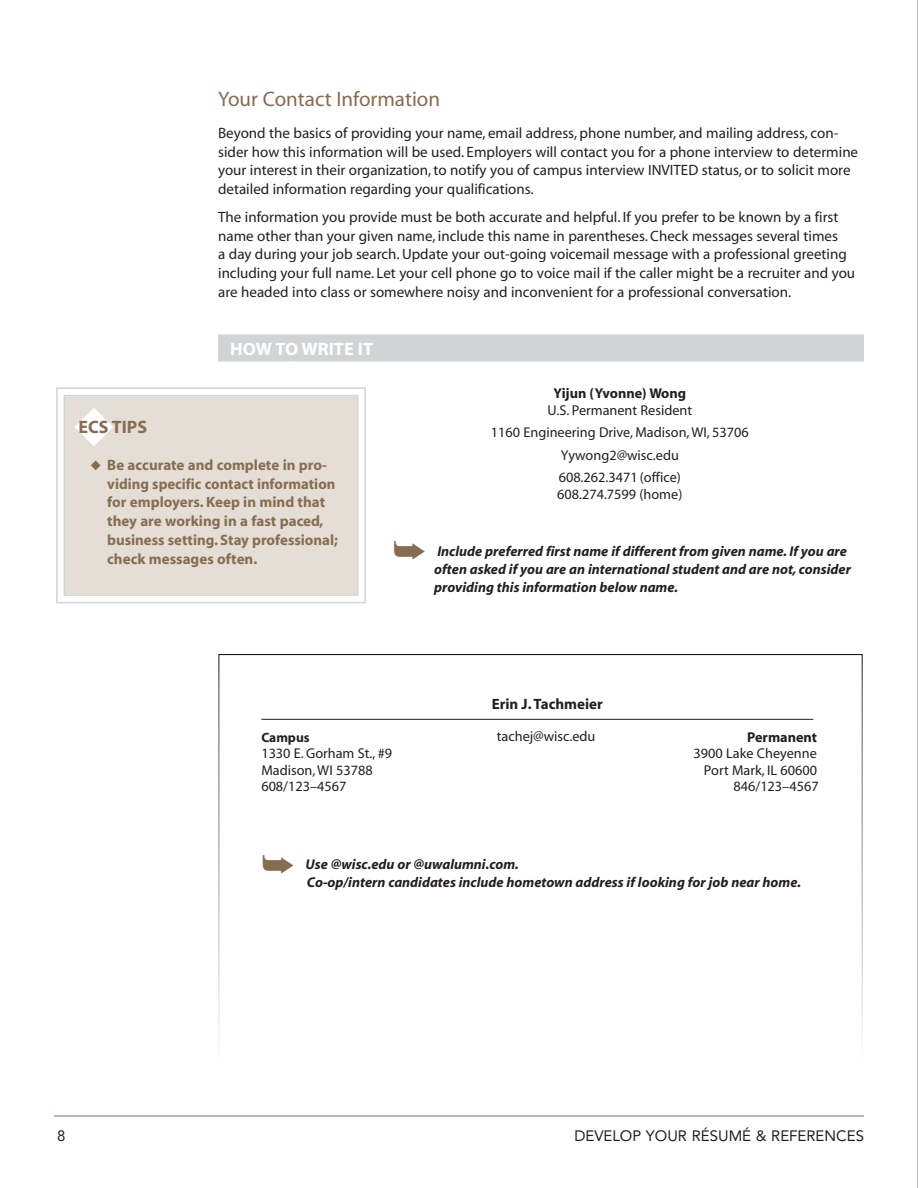
<style>
.page{position:relative;width:918px;height:1188px;background:#fff}
.page>*{position:absolute;margin:0;border:0;box-sizing:border-box;transform-origin:0 0}
.t1{font:21px "Myriad";color:#876d50}
.t2{font:700 18px "Myriad";color:#fff}
.t3{font:700 18px "Myriad";color:#876d50}
.t4{font:15px/18.8px "Myriad";color:#231f20}
.t5{font:700 15px/18.8px "Myriad";color:#876d50}
.t6{font:15px "Avenir";color:#231f20}
.t7{font:700 15px "Myriad";color:#231f20}
.t8{font:italic 700 14.25px/18px "Myriad";color:#231f20}
.t9{font:14.25px/22.5px "Myriad";color:#231f20;text-align:center}
.t10{font:700 14.25px "Myriad";color:#231f20}
.t11{font:700 13.5px "Myriad";color:#231f20}
</style>
<div class="page">
<hr style="left:54px;top:1116px;width:810px;height:1px;background:#876d50">
<hr style="left:261px;top:719px;width:552px;height:1px;background:#231f20">
<div style="left:218px;top:334px;width:646px;height:27px;background:#d2d3d4"></div>
<svg style="left:56px;top:387px;width:310px;height:217px;background:#e5e0d9"></svg>
<hr style="left:917px;top:0;width:1px;height:1188px;background:#bdbec0">
<svg style="left:75px;top:407px;width:38px;height:39px"></svg>
<svg style="left:91px;top:460px;width:10px;height:10px"></svg>
<h1 class="t1" style="left:218px;top:92px;width:223px">Your Contact Information</h1>
<p class="t4" style="left:218px;top:125px;width:642px">Beyond the basics of providing your name, email address, phone number, and mailing address, con&shy;sider how this information will be used. Employers will contact you for a phone interview to determine your interest in their organization, to notify you of campus interview INVITED status, or to solicit more detailed information regarding your qualifications.</p>
<p class="t4" style="left:218px;top:209px;width:639px">The information you provide must be both accurate and helpful. If you prefer to be known by a first name other than your given name, include this name in parentheses. Check messages several times<br>a day during your job search. Update your out-going voicemail message with a professional greeting including your full name. Let your cell phone go to voice mail if the caller might be a recruiter and you are headed into class or somewhere noisy and inconvenient for a professional conversation.</p>
<p class="t2" style="left:230px;top:343px;width:145px">HOW TO WRITE IT</p>
<p class="t3" style="left:79px;top:420px;width:70px">ECS TIPS</p>
<p class="t5" style="left:107px;top:457px;width:232px">Be accurate and complete in pro&shy;viding specific contact information for employers. Keep in mind that they are working in a fast paced, business setting. Stay professional; check messages often.</p>
<p class="t10" style="left:553px;top:388px;width:134px">Yijun (Yvonne) Wong</p>
<p class="t9" style="left:491px;top:400px;width:259px">U.S. Permanent Resident<br>1160 Engineering Drive, Madison, WI, 53706<br>Yywong2@wisc.edu<br>608.262.3471 (office)</p>
<p class="t9" style="left:557px;top:484px;width:127px">608.274.7599 (home)</p>
<p class="t8" style="left:434px;top:543px;width:418px">Include preferred first name if different from given name. If you are often asked if you are an international student and are not, consider providing this information below name.</p>
<p class="t7" style="left:492px;top:698px;width:113px">Erin J. Tachmeier</p>
<p class="t9" style="left:497px;top:726px;width:100px">tachej@wisc.edu</p>
<p class="t11" style="left:261px;top:732px;width:50px">Campus</p>
<p class="t10" style="left:747px;top:732px;width:72px">Permanent</p>
<p class="t9" style="left:261px;top:744px;width:132px">1330 E. Gorham St., #9</p>
<p class="t9" style="left:694px;top:744px;width:125px">3900 Lake Cheyenne</p>
<p class="t9" style="left:261px;top:760px;width:113px">Madison, WI 53788</p>
<p class="t9" style="left:704px;top:760px;width:115px">Port Mark, IL 60600</p>
<p class="t9" style="left:261px;top:777px;width:87px">608/123–4567</p>
<p class="t9" style="left:734px;top:777px;width:87px">846/123–4567</p>
<p class="t8" style="left:306px;top:857px;width:497px">Use @wisc.edu or @uwalumni.com.<br>Co-op/intern candidates include hometown address if looking for job near home.</p>
<p class="t6" style="left:57px;top:1130px;width:10px">8</p>
<p class="t6" style="left:574px;top:1130px;width:291px">DEVELOP YOUR RÉSUMÉ &amp; REFERENCES</p>
</div>
